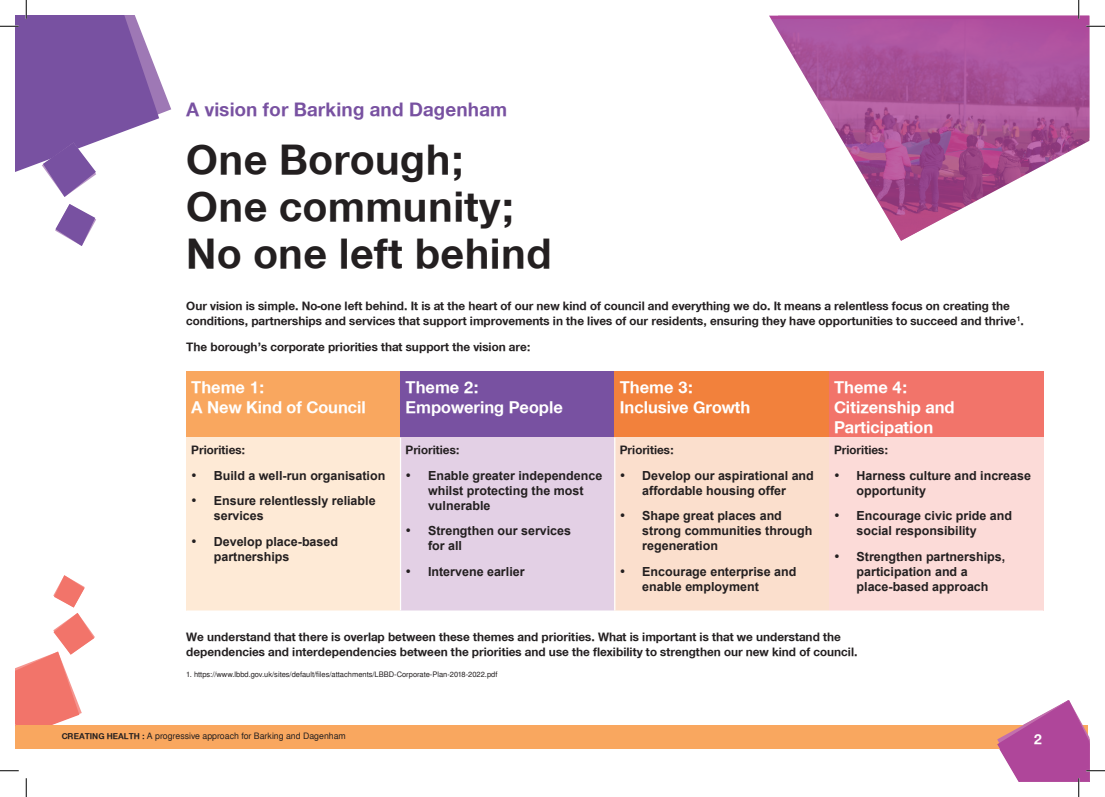
<style>
.page{position:relative;width:1105px;height:797px;background:#fff}
.page>*{position:absolute;margin:0;border:0;box-sizing:border-box;transform-origin:0 0}
.t1{font:43.75px/46.9px "Nimbus Sans Novus T Bold";letter-spacing:.01em;color:#231f20}
.t2{font:20px "Nimbus Sans Novus T Bold";letter-spacing:.01em;color:#7851a1}
.t3{font:17.5px/20px "Nimbus Sans Novus T Bold";color:#fff}
.t4{font:15px "Nimbus Sans Novus T Bold";color:#fff}
.t5{font:12.5px/15.6px "Nimbus Sans Novus T Bold";color:#231f20}
.t6{font:700 12.5px/15px "Arial";color:#231f20}
.t7{font:8.75px "Nimbus San L";color:#231f20}
.t8{font:7.5px "Nimbus San L";color:#231f20}
.s1{font-family:"Nimbus Sans Novus T Bold"}
</style>
<div class="page">
<svg style="left:16px;top:613px;width:79px;height:112px"></svg>
<svg style="left:53px;top:575px;width:32px;height:32px"></svg>
<div style="left:16px;top:725px;width:1071px;height:23px;background:#f9a75f"></div>
<div style="left:186px;top:371px;width:214px;height:66px;background:#f9a75f"></div>
<div style="left:400px;top:371px;width:215px;height:66px;background:#7851a1"></div>
<div style="left:615px;top:371px;width:214px;height:66px;background:#f2813c"></div>
<div style="left:829px;top:371px;width:214px;height:66px;background:#f2746a"></div>
<div style="left:186px;top:437px;width:214px;height:174px;background:#feead6"></div>
<div style="left:400px;top:437px;width:215px;height:174px;background:#e3d0e5"></div>
<div style="left:615px;top:437px;width:214px;height:174px;background:#fbdfcd"></div>
<div style="left:829px;top:437px;width:214px;height:174px;background:#fcdbd8"></div>
<hr style="left:400px;top:437px;width:1px;height:173px;background:#fff">
<hr style="left:614px;top:437px;width:1px;height:173px;background:#fff">
<hr style="left:186px;top:610px;width:214px;height:1px;background:#fff">
<hr style="left:400px;top:610px;width:215px;height:1px;background:#fff">
<hr style="left:615px;top:610px;width:214px;height:1px;background:#fff">
<hr style="left:829px;top:610px;width:214px;height:1px;background:#fff">
<img style="left:771px;top:20px;width:318px;height:221px">
<svg style="left:1086px;top:25px;width:19px;height:2px"></svg>
<svg style="left:0;top:770px;width:19px;height:1px"></svg>
<svg style="left:0;top:0;width:171px;height:246px"></svg>
<svg style="left:25px;top:778px;width:2px;height:19px"></svg>
<svg style="left:1078px;top:0;width:1px;height:19px"></svg>
<svg style="left:996px;top:700px;width:109px;height:97px"></svg>
<h2 class="t2" style="left:186px;top:97px;width:322px">A vision for Barking and Dagenham</h2>
<h1 class="t1" style="left:186px;top:135px;width:367px">One Borough;<br>One community;<br>No one left behind</h1>
<p class="t5" style="left:186px;top:297px;width:839px">Our vision is simple. No-one left behind. It is at the heart of our new kind of council and everything we do. It means a relentless focus on creating the conditions, partnerships and services that support improvements in the lives of our residents, ensuring they have opportunities to succeed and thrive<sup>1</sup>.</p>
<p class="t5" style="left:186px;top:338px;width:346px">The borough’s corporate priorities that support the vision are:</p>
<h3 class="t3" style="left:191px;top:376px;width:176px">Theme 1:<br>A New Kind of Council</h3>
<h3 class="t3" style="left:405px;top:376px;width:159px">Theme 2:<br>Empowering People</h3>
<h3 class="t3" style="left:620px;top:376px;width:132px">Theme 3:<br>Inclusive Growth</h3>
<h3 class="t3" style="left:834px;top:376px;width:122px">Theme 4:<br>Citizenship and<br>Participation</h3>
<p class="t5" style="left:191px;top:442px;width:56px">Priorities:</p>
<p class="t6" style="left:191px;top:468px;width:196px">• Build a well-run organisation</p>
<p class="t6" style="left:214px;top:494px;width:163px;text-indent:-22px">• Ensure relentlessly reliable services</p>
<p class="t6" style="left:214px;top:534px;width:126px;text-indent:-22px">• Develop place-based partnerships</p>
<p class="t5" style="left:834px;top:442px;width:56px">Priorities:</p>
<p class="t6" style="left:856px;top:468px;width:176px;text-indent:-22px">• Harness culture and increase opportunity</p>
<p class="t6" style="left:856px;top:509px;width:157px;text-indent:-22px">• Encourage civic pride and social responsibility</p>
<p class="t6" style="left:856px;top:549px;width:150px;text-indent:-22px">• Strengthen partnerships, participation and a place-based approach</p>
<p class="t5" style="left:620px;top:442px;width:56px">Priorities:</p>
<p class="t6" style="left:620px;top:468px;width:196px;text-align:center">• Develop our aspirational and affordable housing offer</p>
<p class="t6" style="left:642px;top:509px;width:172px;text-indent:-23px">• Shape great places and strong communities through regeneration</p>
<p class="t6" style="left:642px;top:564px;width:156px;text-indent:-23px">• Encourage enterprise and enable employment</p>
<p class="t5" style="left:405px;top:442px;width:56px">Priorities:</p>
<p class="t6" style="left:428px;top:468px;width:176px;text-indent:-22px">• Enable greater independence whilst protecting the most vulnerable</p>
<p class="t6" style="left:428px;top:524px;width:145px;text-indent:-22px">• Strengthen our services for all</p>
<p class="t6" style="left:405px;top:564px;width:121px">• Intervene earlier</p>
<p class="t5" style="left:186px;top:629px;width:673px;line-height:15px">We understand that there is overlap between these themes and priorities. What is important is that we understand the dependencies and interdependencies between the priorities and use the flexibility to strengthen our new kind of council.</p>
<p class="t8" style="left:186px;top:669px;width:313px">1. https://www.lbbd.gov.uk/sites/default/files/attachments/LBBD-Corporate-Plan-2018-2022.pdf</p>
<p class="t7" style="left:62px;top:731px;width:286px"><span class="s1">CREATING HEALTH :</span> A progressive approach for Barking and Dagenham</p>
<p class="t4" style="left:1034px;top:730px;width:10px">2</p>
</div>
